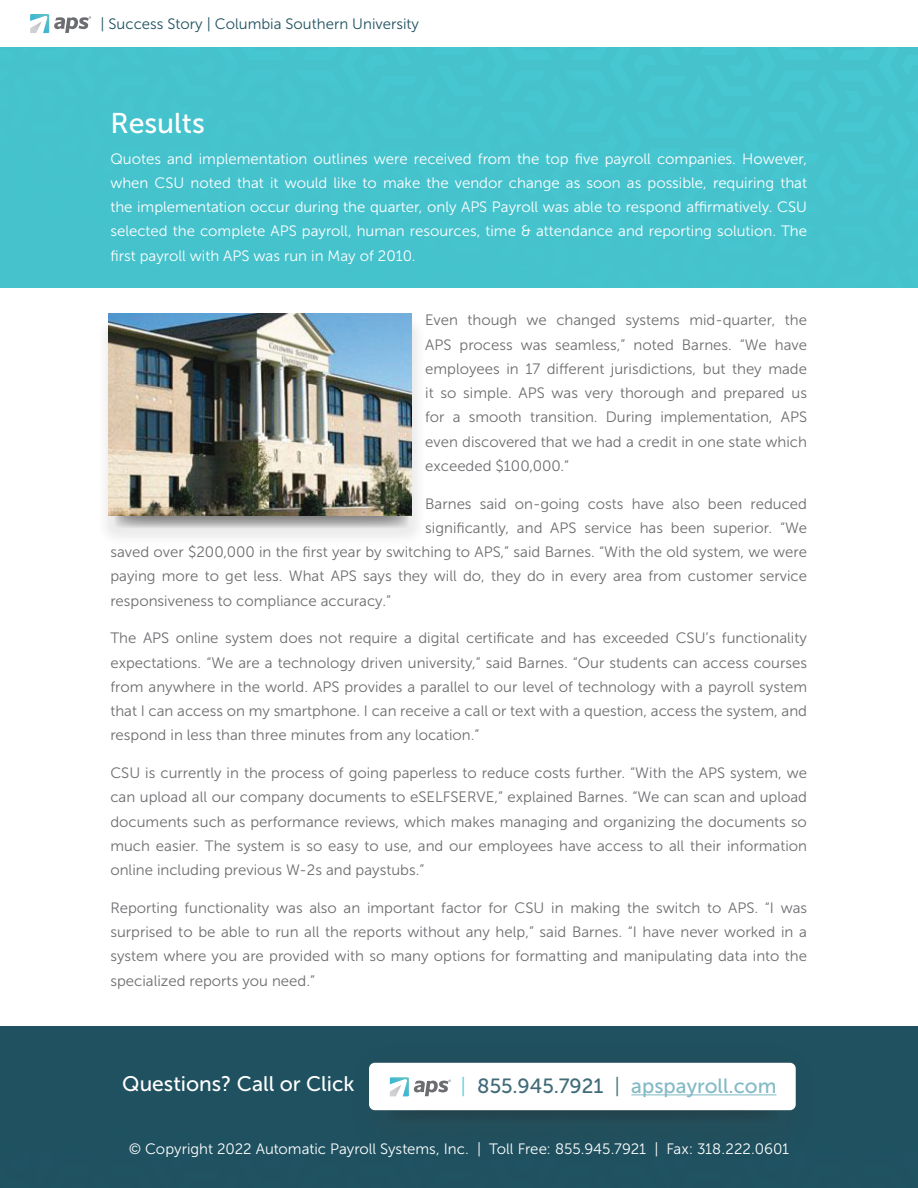
<style>
.page{position:relative;width:918px;height:1188px;background:#fff}
.page>*{position:absolute;margin:0;border:0;box-sizing:border-box;transform-origin:0 0}
.Header_Title{font:28.5px "Museo Sans 500";color:#fff}
.t1{font:21px "Museo Sans 500";color:#fff}
.t2{font:20.55px "Museo Sans 500";color:#6badbb}
.Maint_Text_style_9pt{font:15px/24.3px "Museo Sans 300";color:#6c6d70;text-align:justify}
.Maint_Text_style_9pt-2{font:15px/24.3px "Museo Sans 300";color:#fff;text-align:justify}
.t3{font:15px "Museo Sans 300";color:#1f5160}
.s1{font-family:"Museo Sans 300";color:#45c2cc}
.s2{color:#1f5160}
.s3{font-family:"Museo Sans 300";color:#1f5160}
</style>
<div class="page">
<div style="left:0;top:1026px;width:918px;height:162px;background:#1f5160"></div>
<div style="left:385px;top:1078px;width:396px;height:47px;background:#234954;border-radius:5px"></div>
<div style="left:369px;top:1063px;width:427px;height:47px;background:#fff;border-radius:6px"></div>
<hr style="left:631px;top:1094px;width:145px;height:1px;background:#6badbb">
<svg style="left:390px;top:1077px;width:61px;height:19px"></svg>
<svg style="left:30px;top:14px;width:61px;height:19px"></svg>
<div style="left:96px;top:312px;width:331px;height:235px;background:#f8f8f8"></div>
<svg style="left:114px;top:330px;width:295px;height:199px;background:#b4b4b5"></svg>
<img style="left:108px;top:314px;width:304px;height:202px">
<div style="left:0;top:48px;width:918px;height:240px;background:#45c2cc"></div>
<p class="t3" style="left:100px;top:16px;width:320px">| Success Story | Columbia Southern University</p>
<p class="Header_Title" style="left:110px;top:107px;width:96px">Results</p>
<p class="Maint_Text_style_9pt-2" style="left:110px;top:147px;width:698px">Quotes and implementation outlines were received from the top five payroll companies. However, when CSU noted that it would like to make the vendor change as soon as possible, requiring that the implementation occur during the quarter, only APS Payroll was able to respond affirmatively. CSU selected the complete APS payroll, human resources, time &amp; attendance and reporting solution. The first payroll with APS was run in May of 2010.</p>
<p class="Maint_Text_style_9pt" style="left:425px;top:308px;width:383px">Even though we changed systems mid-quarter, the APS process was seamless,” noted Barnes. “We have employees in 17 different jurisdictions, but they made it so simple. APS was very thorough and prepared us for a smooth transition. During implementation, APS even discovered that we had a credit in one state which exceeded $100,000.”</p>
<p class="Maint_Text_style_9pt" style="left:425px;top:491px;width:383px">Barnes said on-going costs have also been reduced</p>
<p class="Maint_Text_style_9pt" style="left:425px;top:516px;width:383px">significantly, and APS service has been superior. “We</p>
<p class="Maint_Text_style_9pt" style="left:110px;top:540px;width:698px">saved over $200,000 in the first year by switching to APS,” said Barnes. “With the old system, we were</p>
<p class="Maint_Text_style_9pt" style="left:110px;top:564px;width:698px">paying more to get less. What APS says they will do, they do in every area from customer service</p>
<p class="Maint_Text_style_9pt" style="left:110px;top:588px;width:282px">responsiveness to compliance accuracy.”</p>
<p class="Maint_Text_style_9pt" style="left:110px;top:626px;width:698px">The APS online system does not require a digital certificate and has exceeded CSU’s functionality expectations. “We are a technology driven university,” said Barnes. “Our students can access courses from anywhere in the world. APS provides a parallel to our level of technology with a payroll system that I can access on my smartphone. I can receive a call or text with a question, access the system, and respond in less than three minutes from any location.”</p>
<p class="Maint_Text_style_9pt" style="left:110px;top:761px;width:698px">CSU is currently in the process of going paperless to reduce costs further. “With the APS system, we can upload all our company documents to eSELFSERVE,” explained Barnes. “We can scan and upload documents such as performance reviews, which makes managing and organizing the documents so much easier. The system is so easy to use, and our employees have access to all their information online including previous W-2s and paystubs.”</p>
<p class="Maint_Text_style_9pt" style="left:110px;top:896px;width:698px">Reporting functionality was also an important factor for CSU in making the switch to APS. “I was surprised to be able to run all the reports without any help,” said Barnes. “I have never worked in a system where you are provided with so many options for formatting and manipulating data into the specialized reports you need.”</p>
<h2 class="t1" style="left:122px;top:1073px;width:234px">Questions? Call or Click</h2>
<h3 class="t2" style="left:461px;top:1075px;width:317px"><span class="s1">|</span> <span class="s2">855.945.7921</span> <span class="s3">|</span> apspayroll.com</h3>
<p class="Maint_Text_style_9pt-2" style="left:129px;top:1137px;width:662px">© Copyright 2022 Automatic Payroll Systems, Inc. | Toll Free: 855.945.7921 | Fax: 318.222.0601</p>
</div>
